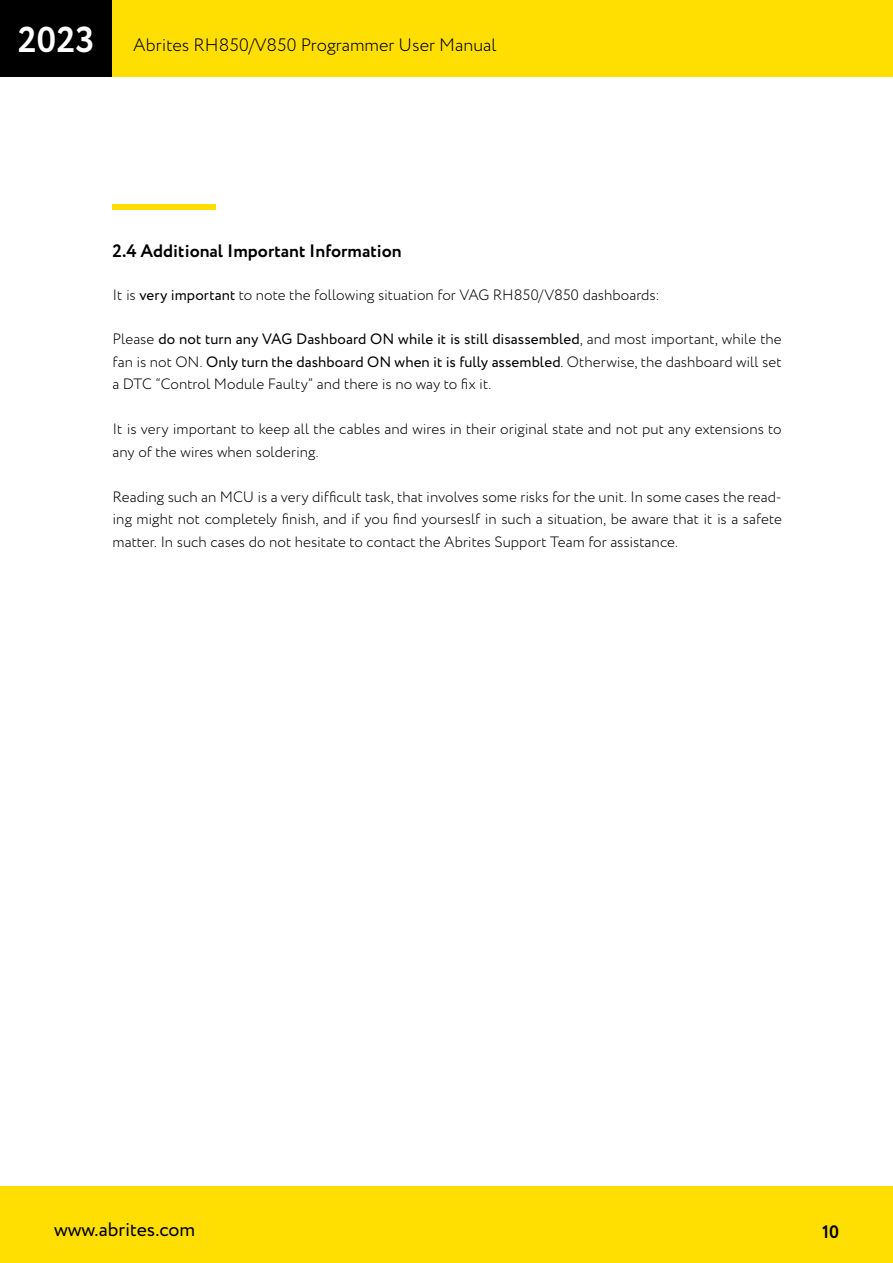
<style>
.page{position:relative;width:893px;height:1263px;background:#fff}
.page>*{position:absolute;margin:0;border:0;box-sizing:border-box;transform-origin:0 0}
.t1{font:19.5px "Circe";color:#000}
.t2{font:300 18px "Circe";color:#000}
.Subheading{font:700 18px "Circe";color:#000}
.Body{font:300 15px/22.5px "Circe";color:#000;text-align:justify}
.s1{font-weight:700;font-size:36px;color:#fff}
.s2{font-weight:400}
</style>
<div class="page">
<div style="left:0;top:1186px;width:893px;height:77px;background:#ffdf01"></div>
<div style="left:113px;top:204px;width:103px;height:5px;background:#ffdf01"></div>
<div style="left:0;top:0;width:893px;height:77px;background:#ffdf01"></div>
<div style="left:0;top:0;width:112px;height:77px;background:#000"></div>
<p class="t2" style="left:18px;top:33px;width:480px"><span class="s1">2023</span> Abrites RH850/V850 Programmer User Manual</p>
<p class="Subheading" style="left:113px;top:239px;width:291px">2.4 Additional Important Information</p>
<p class="Body" style="left:113px;top:284px;width:549px">It is <span class="s2">very important</span> to note the following situation for VAG RH850/V850 dashboards:</p>
<p class="Body" style="left:113px;top:328px;width:671px">Please <span class="s2">do not turn any VAG Dashboard ON while it is still disassembled</span>, and most important, while the fan is not ON. <span class="s2">Only turn the dashboard ON when it is fully assembled</span>. Otherwise, the dashboard will set a DTC “Control Module Faulty” and there is no way to fix it.</p>
<p class="Body" style="left:113px;top:418px;width:671px">It is very important to keep all the cables and wires in their original state and not put any extensions to any of the wires when soldering.</p>
<p class="Body" style="left:113px;top:486px;width:671px">Reading such an MCU is a very difficult task, that involves some risks for the unit. In some cases the read&shy;ing might not completely finish, and if you find yourseslf in such a situation, be aware that it is a safete matter. In such cases do not hesitate to contact the Abrites Support Team for assistance.</p>
<h1 class="t1" style="left:54px;top:1217px;width:143px">www.abrites.com</h1>
<p class="Subheading" style="left:822px;top:1220px;width:18px">10</p>
</div>
